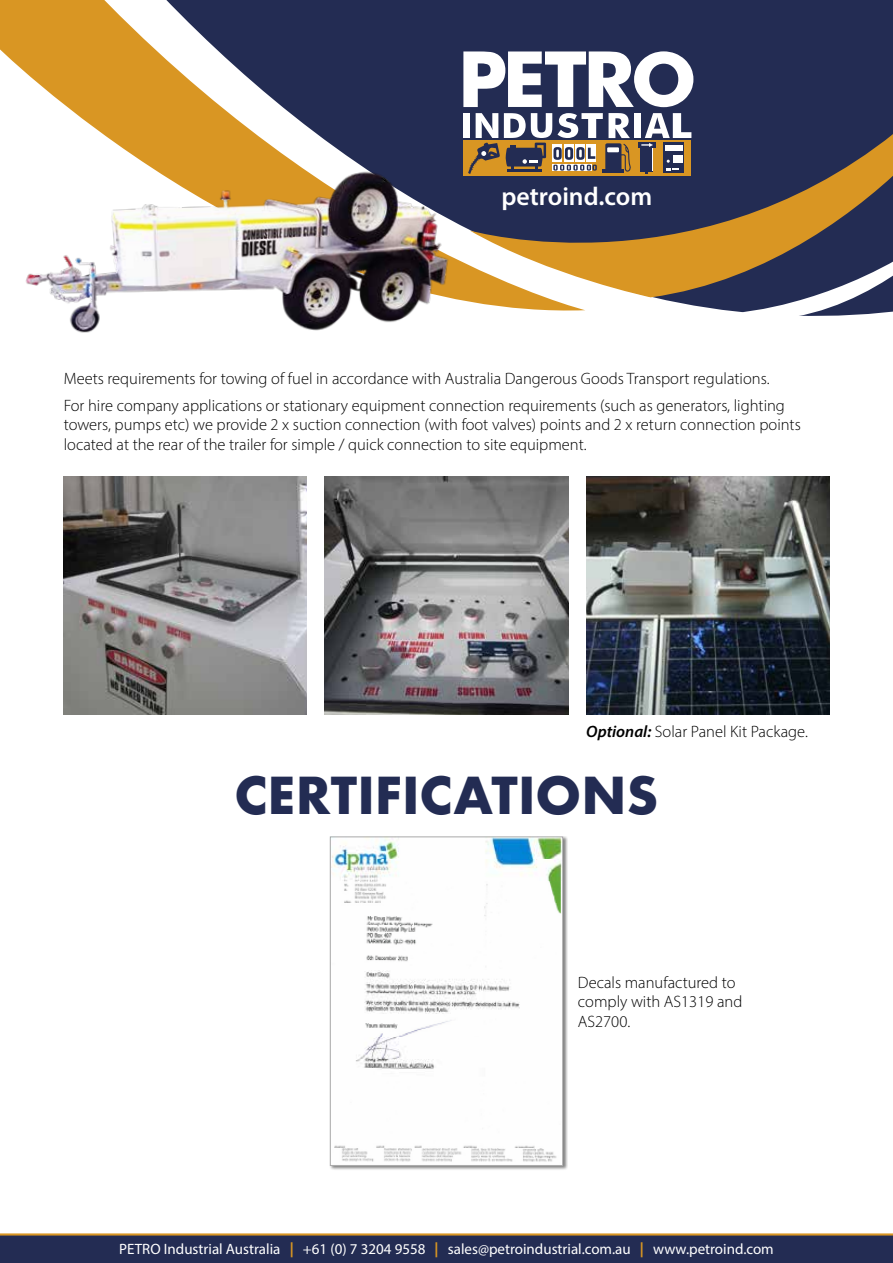
<style>
.page{position:relative;width:893px;height:1263px;background:#fff}
.page>*{position:absolute;margin:0;border:0;box-sizing:border-box;transform-origin:0 0}
.t1{font:700 77.55px "Futura BT";color:#fff}
.t2{font:700 49.5px "Futura";color:#232c53}
.t3{font:600 25.8px "Myriad Pro";color:#fff}
.t4{font:300 16.5px/19.8px "Myriad Pro";color:#000}
.t5{font:15px "Myriad Pro";color:#fff}
.s1{font-size:77.7px}
.s2{font-size:74.4px}
.s3{font-weight:600;font-style:italic}
.s4{font-family:"Helvetica Neue";font-weight:700;color:#d99623}
</style>
<div class="page">
<div style="left:585px;top:0;width:308px;height:312px;background:#232c53"></div>
<svg style="left:0;top:0;width:585px;height:311px;fill:#232c53"></svg>
<svg style="left:470px;top:116px;width:423px;height:182px;background:#6f5e4f"></svg>
<svg style="left:742px;top:249px;width:151px;height:67px"></svg>
<div style="left:463px;top:113px;width:7px;height:25px;background:#fff"></div>
<div style="left:634px;top:113px;width:7px;height:25px;background:#fff"></div>
<div style="left:463px;top:140px;width:228px;height:35px;background:#d99623"></div>
<div style="left:640px;top:147px;width:13px;height:25px;background:#232c53"></div>
<div style="left:638px;top:142px;width:18px;height:5px;background:#232c53"></div>
<svg style="left:641px;top:113px;width:50px;height:60px"></svg>
<svg style="left:468px;top:113px;width:163px;height:61px"></svg>
<img style="left:21px;top:164px;width:436px;height:169px">
<div style="left:329px;top:836px;width:239px;height:334px;background:#000;opacity:.5"></div>
<img style="left:332px;top:839px;width:229px;height:325px">
<div style="left:330px;top:837px;width:233px;height:329px;border:1px solid #aaa"></div>
<img style="left:64px;top:477px;width:243px;height:237px">
<img style="left:325px;top:477px;width:243px;height:237px">
<img style="left:586px;top:477px;width:243px;height:237px">
<div style="left:0;top:1234px;width:893px;height:29px;background:#232c53"></div>
<hr style="left:0;top:1233px;width:893px;height:2px;background:#d99623">
<h1 class="t1" style="left:457px;top:32px;width:241px"><span class="s1">P</span>ETR<span class="s2">O</span></h1>
<h3 class="t3" style="left:501px;top:180px;width:152px">petroind.com</h3>
<p class="t4" style="left:64px;top:365px;width:723px;line-height:27px">Meets requirements for towing of fuel in accordance with Australia Dangerous Goods Transport regulations.<br>For hire company applications or stationary equipment connection requirements (such as generators, lighting</p>
<p class="t4" style="left:64px;top:415px;width:739px">towers, pumps etc) we provide 2 x suction connection (with foot valves) points and 2 x return connection points located at the rear of the trailer for simple / quick connection to site equipment.</p>
<p class="t4" style="left:586px;top:721px;width:223px"><span class="s3">Optional:</span> Solar Panel Kit Package.</p>
<h2 class="t2" style="left:235px;top:759px;width:425px">CERTIFICATIONS</h2>
<p class="t4" style="left:578px;top:972px;width:166px">Decals manufactured to comply with AS1319 and<br>AS2700.</p>
<p class="t5" style="left:119px;top:1239px;width:656px">PETRO Industrial Australia <span class="s4">|</span> +61 (0) 7 3204 9558 <span class="s4">|</span> sales@petroindustrial.com.au <span class="s4">|</span> www.petroind.com</p>
</div>
